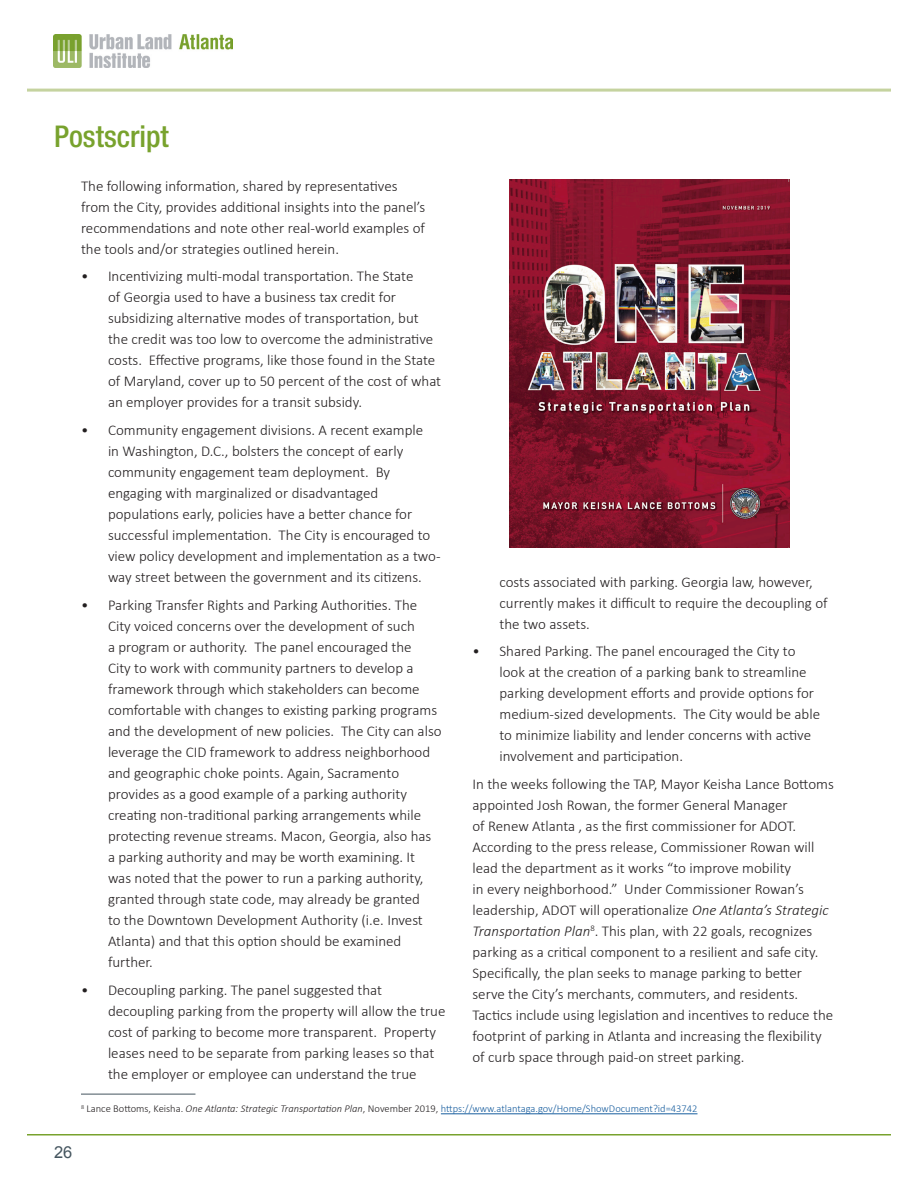
<style>
.page{position:relative;width:918px;height:1188px;background:#fff}
.page>*{position:absolute;margin:0;border:0;box-sizing:border-box;transform-origin:0 0}
.t1{font:500 condensed 30px "Helvetica Neue LT Com";color:#78a22d}
.t2{font:16.5px "Arial";color:#45555f}
.t3{font:300 15px/21px "Calibri";color:#231f20}
.t4{font:300 10.5px "Calibri";color:#175d9e}
.s1{font-style:italic}
.s2{color:#231f20}
.s3{font-style:italic;color:#231f20}
</style>
<div class="page">
<img style="left:54px;top:34px;width:178px;height:34px">
<hr style="left:27px;top:1134px;width:864px;height:2px;background:#78a22d">
<hr style="left:27px;top:89px;width:864px;height:3px;background:#c5d39f">
<hr style="left:441px;top:1114px;width:257px;height:1px;background:#175d9e">
<hr style="left:81px;top:1094px;width:114px;height:1px;background:#45555f">
<img style="left:510px;top:179px;width:280px;height:369px">
<p class="t1" style="left:54px;top:118px;width:116px">Postscript</p>
<p class="t3" style="left:81px;top:174px;width:346px">The following information, shared by representatives from the City, provides additional insights into the panel’s recommendations and note other real-world examples of the tools and/or strategies outlined herein.</p>
<p class="t3" style="left:108px;top:265px;width:335px;text-indent:-27px">• Incentivizing multi-modal transportation. The State<br>of Georgia used to have a business tax credit for subsidizing alternative modes of transportation, but the credit was too low to overcome the administrative costs. Effective programs, like those found in the State of Maryland, cover up to 50 percent of the cost of what an employer provides for a transit subsidy.</p>
<p class="t3" style="left:108px;top:419px;width:334px;text-indent:-27px">• Community engagement divisions. A recent example<br>in Washington, D.C., bolsters the concept of early community engagement team deployment. By engaging with marginalized or disadvantaged populations early, policies have a better chance for successful implementation. The City is encouraged to view policy development and implementation as a two&shy;way street between the government and its citizens.</p>
<p class="t3" style="left:108px;top:594px;width:335px;text-indent:-27px">• Parking Transfer Rights and Parking Authorities. The City voiced concerns over the development of such<br>a program or authority. The panel encouraged the<br>City to work with community partners to develop a framework through which stakeholders can become comfortable with changes to existing parking programs and the development of new policies. The City can also leverage the CID framework to address neighborhood and geographic choke points. Again, Sacramento provides as a good example of a parking authority creating non-traditional parking arrangements while protecting revenue streams. Macon, Georgia, also has a parking authority and may be worth examining. It was noted that the power to run a parking authority, granted through state code, may already be granted<br>to the Downtown Development Authority (i.e. Invest Atlanta) and that this option should be examined further.</p>
<p class="t3" style="left:108px;top:978px;width:339px;text-indent:-27px">• Decoupling parking. The panel suggested that decoupling parking from the property will allow the true cost of parking to become more transparent. Property leases need to be separate from parking leases so that the employer or employee can understand the true</p>
<p class="t3" style="left:500px;top:570px;width:330px">costs associated with parking. Georgia law, however, currently makes it difficult to require the decoupling of the two assets.</p>
<p class="t3" style="left:500px;top:640px;width:322px;text-indent:-27px">• Shared Parking. The panel encouraged the City to look at the creation of a parking bank to streamline parking development efforts and provide options for medium-sized developments. The City would be able to minimize liability and lender concerns with active involvement and participation.</p>
<p class="t3" style="left:472px;top:773px;width:363px">In the weeks following the TAP, Mayor Keisha Lance Bottoms appointed Josh Rowan, the former General Manager<br>of Renew Atlanta , as the first commissioner for ADOT.<br>According to the press release, Commissioner Rowan will lead the department as it works “to improve mobility<br>in every neighborhood.” Under Commissioner Rowan’s leadership, ADOT will operationalize <span class="s1">One Atlanta’s Strategic Transportation Plan</span><sup>8</sup>. This plan, with 22 goals, recognizes parking as a critical component to a resilient and safe city.<br>Specifically, the plan seeks to manage parking to better serve the City’s merchants, commuters, and residents.<br>Tactics include using legislation and incentives to reduce the footprint of parking in Atlanta and increasing the flexibility of curb space through paid-on street parking.</p>
<p class="t4" style="left:81px;top:1102px;width:618px"><sup>8</sup> <span class="s2">Lance Bottoms, Keisha.</span> <span class="s3">One Atlanta: Strategic Transportation Plan</span><span class="s2">, November 2019,</span> https://www.atlantaga.gov/Home/ShowDocument?id=43742</p>
<p class="t2" style="left:54px;top:1142px;width:20px">26</p>
</div>
